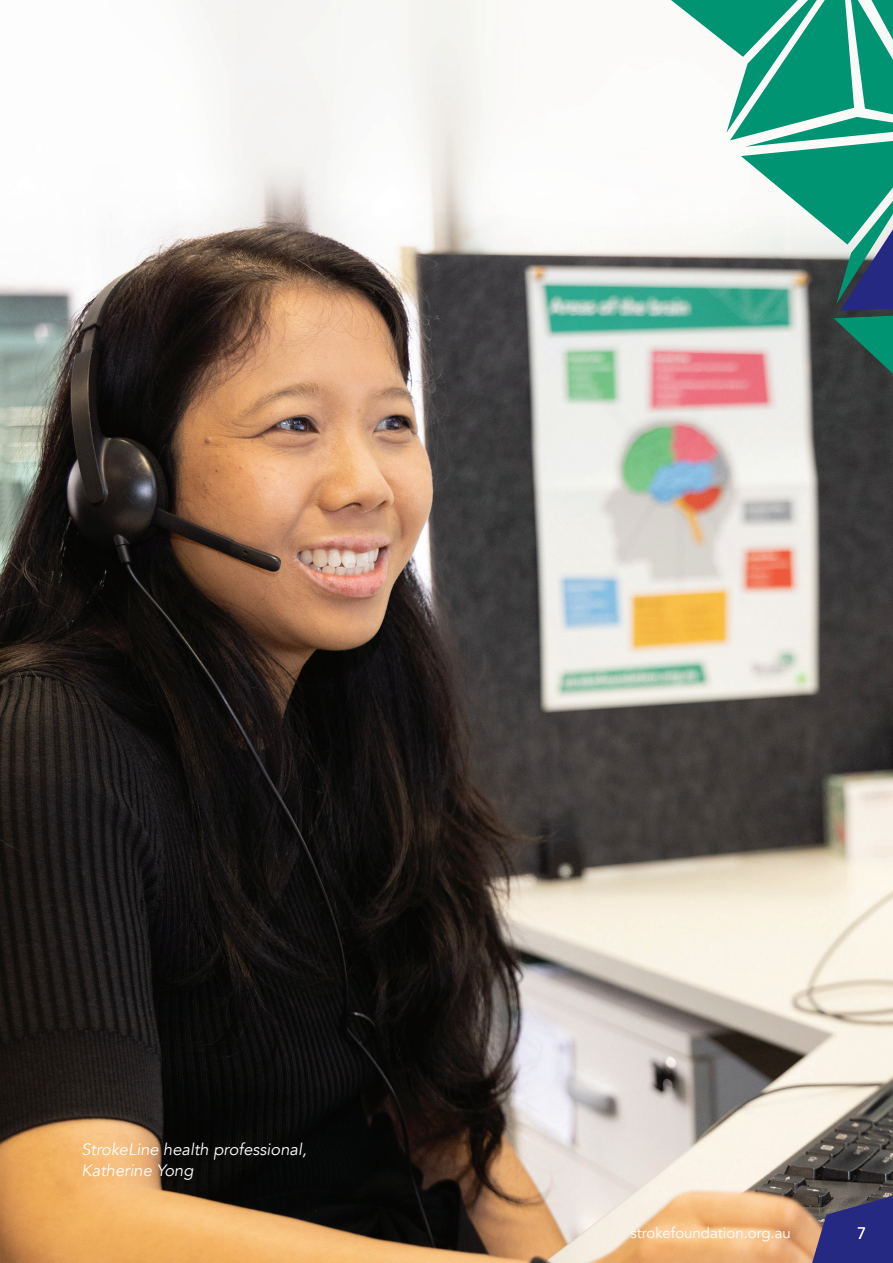
<style>
.page{position:relative;width:893px;height:1263px;background:#fff}
.page>*{position:absolute;margin:0;border:0;box-sizing:border-box;transform-origin:0 0}
.t1{font:italic 16.5px/21px "Avenir";color:#fff}
.t2{font:16.5px "Avenir";color:#fff}
.t3{font:15px "Avenir";color:#fff}
</style>
<div class="page">
<img style="left:0;top:0;width:893px;height:1263px">
<svg style="left:812px;top:1196px;width:81px;height:67px;background:#383779"></svg>
<svg style="left:671px;top:0;width:222px;height:374px"></svg>
<p class="t1" style="left:81px;top:1139px;width:227px">StrokeLine health professional,<br>Katherine Yong</p>
<p class="t3" style="left:630px;top:1223px;width:162px">strokefoundation.org.au</p>
<p class="t2" style="left:857px;top:1223px;width:11px">7</p>
</div>
